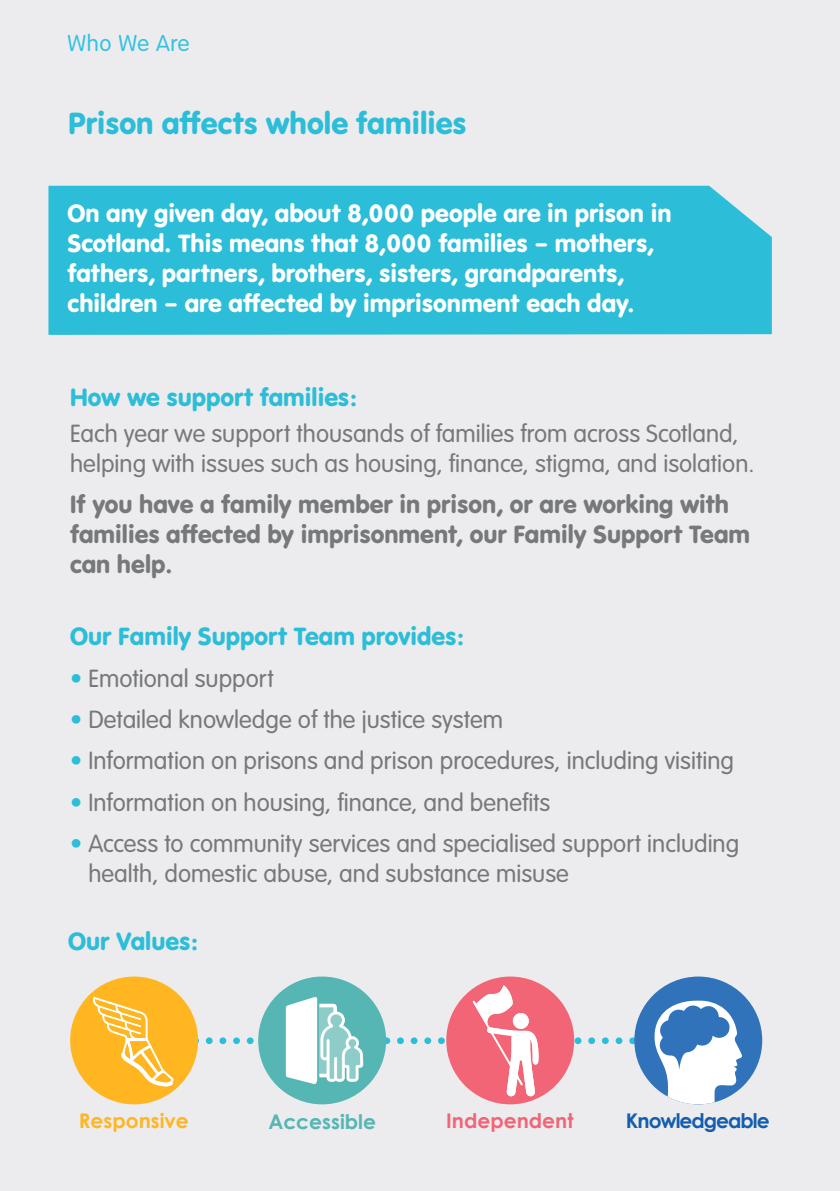
<style>
.page{position:relative;width:840px;height:1191px;background:#fff}
.page>*{position:absolute;margin:0;border:0;box-sizing:border-box;transform-origin:0 0}
.t1{font:32px "VAG Rundschrift D";color:#2cbdd8}
.t2{font:300 26px/30px "VAG Rundschrift D";color:#76787b}
.t3{font:26px/30px "VAG Rundschrift D";color:#fff}
.t4{font:26px/30px "VAG Rundschrift D";color:#76787b}
.t5{font:26px "VAG Rundschrift D";color:#2cbdd8}
.t6{font:300 24px "VAG Rundschrift D";letter-spacing:.02em;color:#35c2e0}
.t7{font:700 20.2px "Century Gothic";letter-spacing:-.05em;color:#145ead}
.t8{font:700 20.2px "Century Gothic";color:#f26576}
.t9{font:700 20.2px "Century Gothic";color:#ffb620}
.t10{font:700 20.2px "Century Gothic";color:#55b6b3}
.s1{color:#2cbdd8}
</style>
<div class="page">
<div style="left:0;top:0;width:839px;height:1191px;background:#ececee"></div>
<div style="left:48px;top:186px;width:723px;height:149px;background:#2cbdd8"></div>
<div style="left:634px;top:976px;width:127px;height:128px;background:#3073ba;border-radius:50%"></div>
<div style="left:258px;top:976px;width:128px;height:128px;background:#55b6b3;border-radius:50%"></div>
<div style="left:70px;top:976px;width:128px;height:128px;background:#ffb620;border-radius:50%"></div>
<div style="left:446px;top:976px;width:128px;height:128px;background:#f26576;border-radius:50%"></div>
<svg style="left:93px;top:985px;width:649px;height:119px"></svg>
<p class="t6" style="left:68px;top:30px;width:123px">Who We Are</p>
<p class="t1" style="left:68px;top:104px;width:399px">Prison affects whole families</p>
<p class="t3" style="left:68px;top:198px;width:605px">On any given day, about 8,000 people are in prison in Scotland. This means that 8,000 families – mothers, fathers, partners, brothers, sisters, grandparents, children – are affected by imprisonment each day.</p>
<p class="t5" style="left:70px;top:382px;width:288px">How we support families:</p>
<p class="t2" style="left:70px;top:419px;width:685px">Each year we support thousands of families from across Scotland, helping with issues such as housing, finance, stigma, and isolation.</p>
<p class="t4" style="left:70px;top:489px;width:681px">If you have a family member in prison, or are working with families affected by imprisonment, our Family Support Team can help.</p>
<p class="t5" style="left:70px;top:621px;width:395px">Our Family Support Team provides:</p>
<p class="t2" style="left:70px;top:663px;width:205px"><span class="s1">•</span> Emotional support</p>
<p class="t2" style="left:70px;top:705px;width:434px"><span class="s1">•</span> Detailed knowledge of the justice system</p>
<p class="t2" style="left:70px;top:746px;width:665px"><span class="s1">•</span> Information on prisons and prison procedures, including visiting</p>
<p class="t2" style="left:70px;top:787px;width:481px"><span class="s1">•</span> Information on housing, finance, and benefits</p>
<p class="t2" style="left:88px;top:829px;width:652px;text-indent:-18px"><span class="s1">•</span> Access to community services and specialised support including health, domestic abuse, and substance misuse</p>
<p class="t5" style="left:68px;top:925px;width:131px">Our Values:</p>
<p class="t9" style="left:79px;top:1105px;width:112px">Responsive</p>
<p class="t10" style="left:268px;top:1106px;width:109px">Accessible</p>
<p class="t8" style="left:446px;top:1105px;width:129px">Independent</p>
<p class="t7" style="left:625px;top:1105px;width:145px">Knowledgeable</p>
</div>
